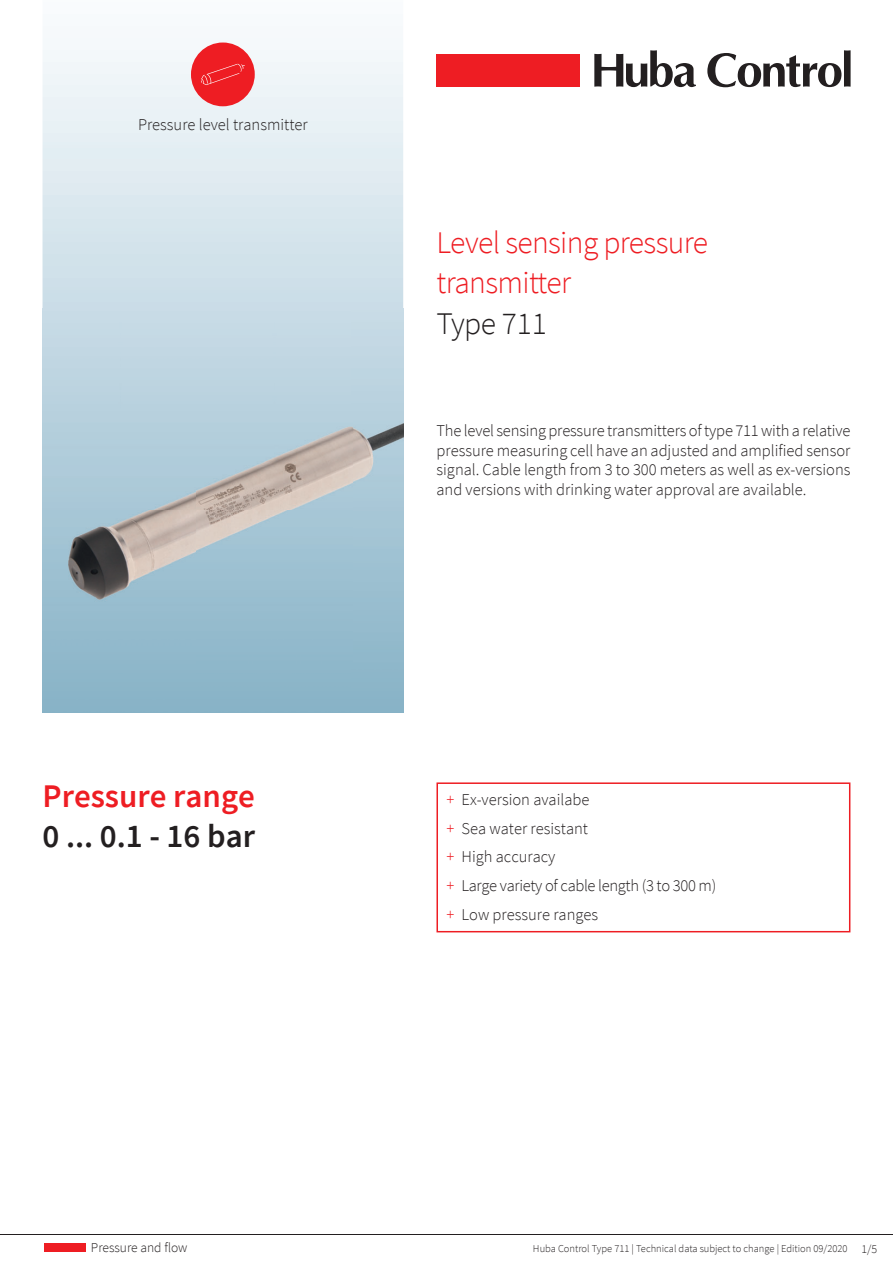
<style>
.page{position:relative;width:893px;height:1263px;background:#fff}
.page>*{position:absolute;margin:0;border:0;box-sizing:border-box;transform-origin:0 0}
.t1{font:600 33px "Source Sans Pro";color:#ee1d23}
.t2{font:600 33px "Source Sans Pro";color:#231f20}
.t3{font:300 31.5px/40.5px "Source Sans Pro";letter-spacing:-.02em;color:#ee1d23}
.t4{font:300 31.5px "Source Sans Pro";letter-spacing:-.02em;color:#231f20}
.t5{font:300 16.5px/28.8px "Source Sans Pro";color:#231f20;text-align:justify}
.t6{font:300 13.5px "Source Sans Pro";color:#231f20}
.t7{font:300 10.5px "Source Sans Pro";color:#231f20}
.s1{color:#ee1d23}
.s2{font-size:12px}
</style>
<div class="page">
<hr style="left:0;top:1234px;width:893px;height:1px;background:#231f20">
<div style="left:44px;top:1243px;width:41px;height:9px;background:#ee1d23"></div>
<div style="left:436px;top:54px;width:144px;height:33px;background:#ee1d23"></div>
<svg style="left:594px;top:50px;width:102px;height:37px"></svg>
<svg style="left:707px;top:50px;width:144px;height:37px"></svg>
<svg style="left:43px;top:42px;width:360px;height:266px"></svg>
<img style="left:42px;top:308px;width:361px;height:405px">
<svg style="left:436px;top:782px;width:414px;height:150px"></svg>
<div style="left:191px;top:43px;width:64px;height:63px;background:#ee1d23;border-radius:50%"></div>
<svg style="left:201px;top:64px;width:44px;height:21px"></svg>
<p class="t5" style="left:138px;top:110px;width:171px">Pressure level transmitter</p>
<h1 class="t1" style="left:43px;top:775px;width:214px">Pressure range</h1>
<h1 class="t2" style="left:43px;top:814px;width:214px">0 ... 0.1 - 16 bar</h1>
<h2 class="t3" style="left:436px;top:221px;width:273px">Level sensing pressure transmitter</h2>
<h2 class="t4" style="left:436px;top:303px;width:112px">Type 711</h2>
<p class="t5" style="left:436px;top:420px;width:415px;line-height:19.8px">The level sensing pressure transmitters of type 711 with a relative pressure measuring cell have an adjusted and amplified sensor signal. Cable length from 3 to 300 meters as well as ex-versions and versions with drinking water approval are available.</p>
<p class="t5" style="left:446px;top:784px;width:271px;text-align:left"><span class="s1">+</span> Ex-version availabe<br><span class="s1">+</span> Sea water resistant<br><span class="s1">+</span> High accuracy<br><span class="s1">+</span> Large variety of cable length (3 to 300 m) <span class="s1">+</span> Low pressure ranges</p>
<p class="t6" style="left:91px;top:1239px;width:98px">Pressure and flow</p>
<p class="t7" style="left:533px;top:1242px;width:346px">Huba Control Type 711 | Technical data subject to change | Edition 09/2020 <span class="s2">1/5</span></p>
</div>
